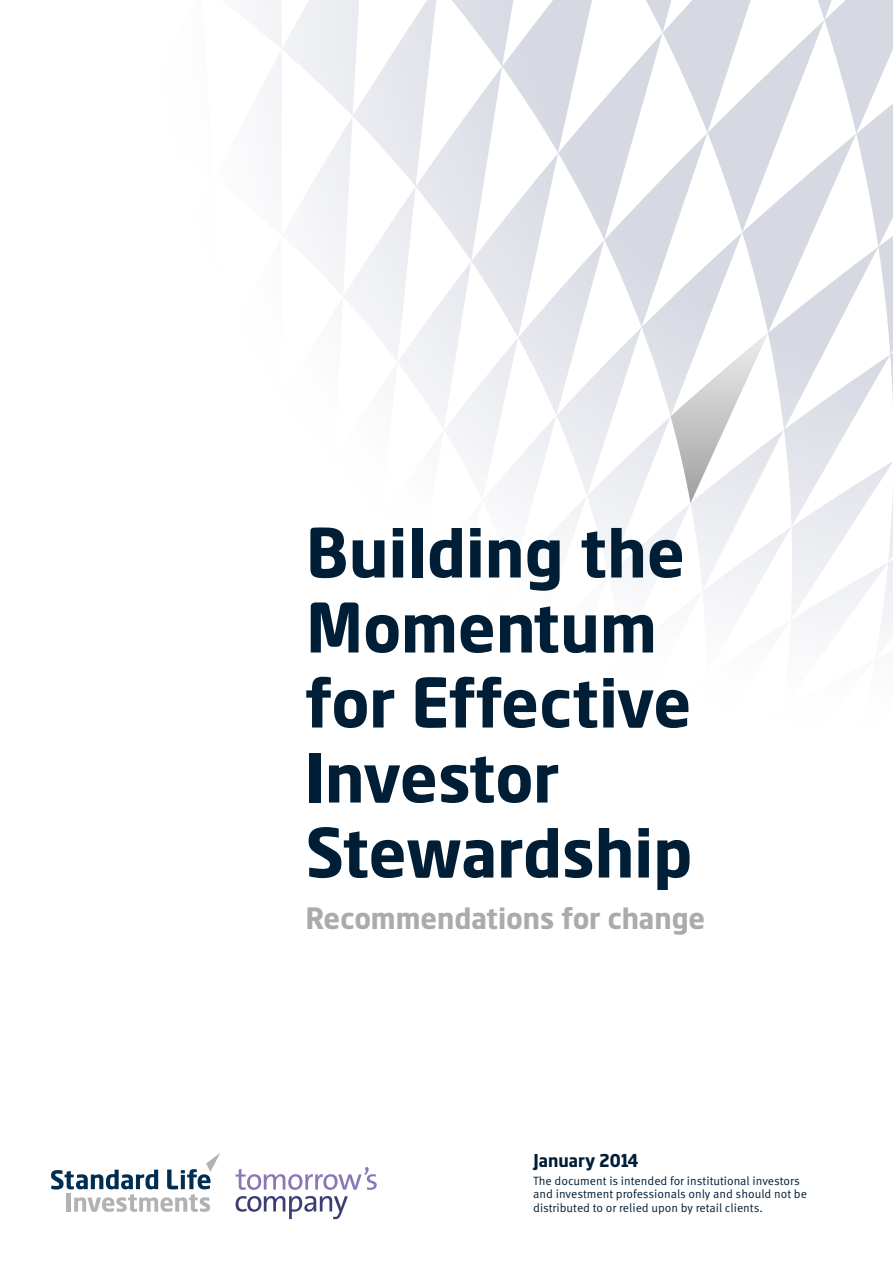
<style>
.page{position:relative;width:893px;height:1263px;background:#fff}
.page>*{position:absolute;margin:0;border:0;box-sizing:border-box;transform-origin:0 0}
.t1{font:700 69px/75px "Standard Life";color:#001e36}
.t2{font:700 30px "Standard Life";color:#acabab}
.t3{font:700 18px "Standard Life";color:#001e36}
.t4{font:12px/13.5px "Meta Standard Life Pro TF Norm";color:#001e36}
</style>
<div class="page">
<svg style="left:262px;top:0;width:631px;height:626px"></svg>
<svg style="left:671px;top:333px;width:97px;height:170px"></svg>
<svg style="left:51px;top:1153px;width:169px;height:59px"></svg>
<svg style="left:236px;top:1167px;width:141px;height:23px"></svg>
<svg style="left:236px;top:1196px;width:112px;height:23px"></svg>
<h1 class="t1" style="left:306px;top:514px;width:388px">Building the<br>Momentum for Effective<br>Investor<br>Stewardship</h1>
<h2 class="t2" style="left:306px;top:899px;width:401px">Recommendations for change</h2>
<h3 class="t3" style="left:533px;top:1149px;width:107px">January 2014</h3>
<p class="t4" style="left:533px;top:1173px;width:275px">The document is intended for institutional investors and investment professionals only and should not be distributed to or relied upon by retail clients.</p>
</div>
